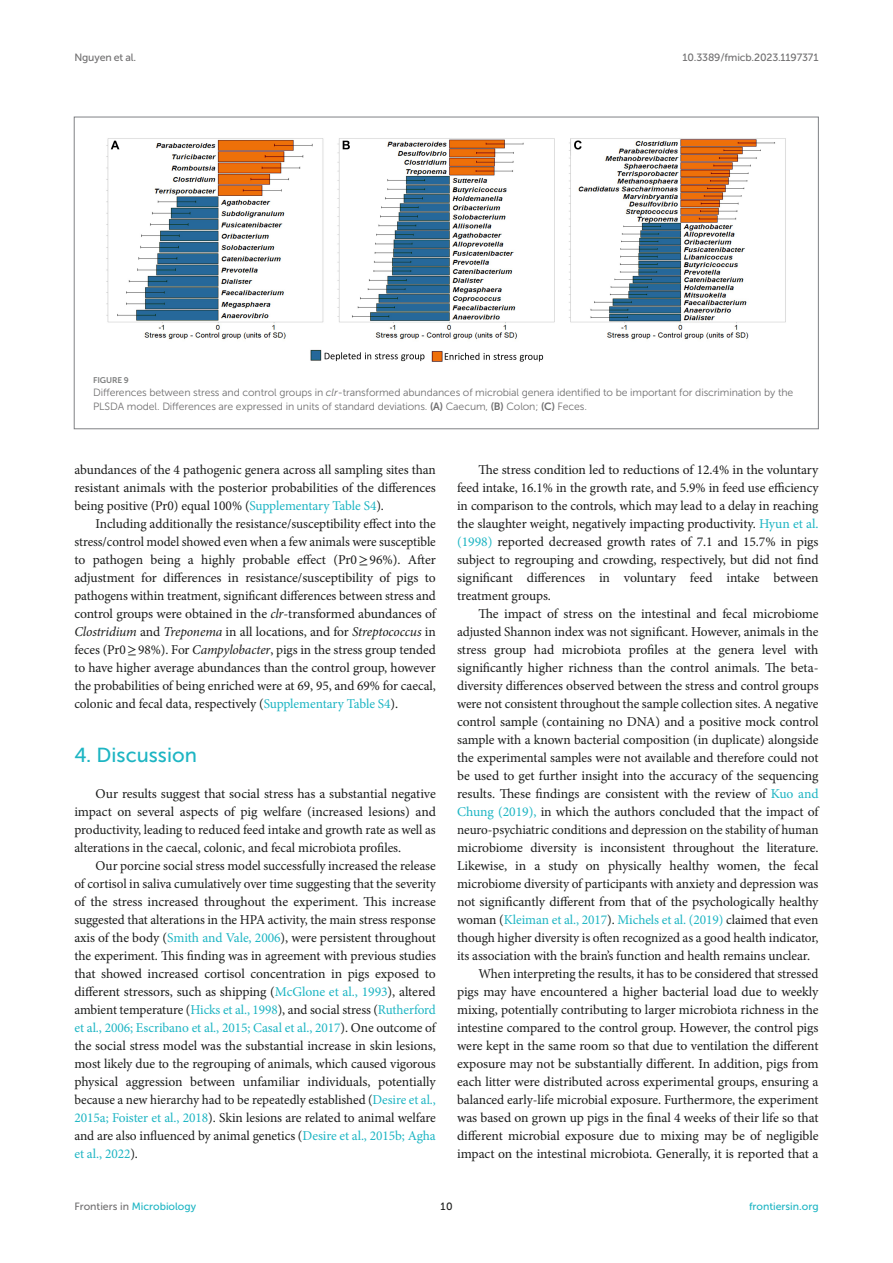
<style>
.page{position:relative;width:893px;height:1263px;background:#fff}
.page>*{position:absolute;margin:0;border:0;box-sizing:border-box;transform-origin:0 0}
.HEAD_1{font:20.25px "Museo Sans 500";color:#1db5c3}
.TEXT{font:13.5px/18px "Minion Pro";letter-spacing:-.005em;color:#1b1c1b;text-align:justify}
.TEXT_FLUSH{font:13.5px/18px "Minion Pro";letter-spacing:-.005em;color:#1b1c1b;text-align:justify}
.FIG_LEG{font:10.5px/13.5px "Museo Sans 300";letter-spacing:-.01em;color:#706f70}
.t1{font:10.5px "Museo Sans 500";color:#1db5c3}
.t2{font:10.5px "Museo Sans 500";letter-spacing:-.015em;color:#706f70}
.t3{font:10.5px "Museo Sans 500";color:#1b1c1b}
.FIG_HD{font:8.25px "Museo Sans 700";letter-spacing:-.01em;color:#7e7f7f}
.s1{font-style:italic}
.s2{font-family:"Museo Sans 700"}
.s3{color:#1db5c3}
.s4{font-family:"STIX General"}
.s5{color:#706f70}
</style>
<div class="page">
<img style="left:106px;top:138px;width:680px;height:224px">
<p class="t2" style="left:74px;top:51px;width:63px">Nguyen et al.</p>
<p class="t2" style="left:683px;top:51px;width:137px">10.3389/fmicb.2023.1197371</p>
<p class="FIG_HD" style="left:93px;top:375px;width:37px">FIGURE 9</p>
<p class="FIG_LEG" style="left:93px;top:386px;width:702px">Differences between stress and control groups in <span class="s1">clr</span>-transformed abundances of microbial genera identified to be important for discrimination by the<br>PLSDA model. Differences are expressed in units of standard deviations. <span class="s2">(A)</span> Caecum, <span class="s2">(B)</span> Colon; <span class="s2">(C)</span> Feces.</p>
<p class="TEXT_FLUSH" style="left:74px;top:461px;width:363px">abundances of the 4 pathogenic genera across all sampling sites than resistant animals with the posterior probabilities of the differences being positive (Pr0) equal 100% (<span class="s3">Supplementary Table S4</span>).</p>
<p class="TEXT" style="left:74px;top:515px;width:363px;text-indent:21px">Including additionally the resistance/susceptibility effect into the stress/control model showed even when a few animals were susceptible to pathogen being a highly probable effect (Pr0<span class="s4">≥</span>96%). After adjustment for differences in resistance/susceptibility of pigs to pathogens within treatment, significant differences between stress and control groups were obtained in the <span class="s1">clr</span>-transformed abundances of <span class="s1">Clostridium</span> and <span class="s1">Treponema</span> in all locations, and for <span class="s1">Streptococcus</span> in feces (Pr0<span class="s4">≥</span>98%). For <span class="s1">Campylobacter</span>, pigs in the stress group tended to have higher average abundances than the control group, however the probabilities of being enriched were at 69, 95, and 69% for caecal, colonic and fecal data, respectively (<span class="s3">Supplementary Table S4</span>).</p>
<p class="HEAD_1" style="left:74px;top:744px;width:124px">4. Discussion</p>
<p class="TEXT_FLUSH" style="left:74px;top:785px;width:363px;text-indent:21px">Our results suggest that social stress has a substantial negative impact on several aspects of pig welfare (increased lesions) and productivity, leading to reduced feed intake and growth rate as well as alterations in the caecal, colonic, and fecal microbiota profiles.</p>
<p class="TEXT" style="left:74px;top:857px;width:363px;text-indent:21px">Our porcine social stress model successfully increased the release of cortisol in saliva cumulatively over time suggesting that the severity of the stress increased throughout the experiment. This increase suggested that alterations in the HPA activity, the main stress response axis of the body (<span class="s3">Smith and Vale, 2006</span>), were persistent throughout the experiment. This finding was in agreement with previous studies that showed increased cortisol concentration in pigs exposed to different stressors, such as shipping (<span class="s3">McGlone et al., 1993</span>), altered ambient temperature (<span class="s3">Hicks et al., 1998</span>), and social stress (<span class="s3">Rutherford et al., 2006; Escribano et al., 2015; Casal et al., 2017</span>). One outcome of the social stress model was the substantial increase in skin lesions, most likely due to the regrouping of animals, which caused vigorous physical aggression between unfamiliar individuals, potentially because a new hierarchy had to be repeatedly established (<span class="s3">Desire et al., 2015a; Foister et al., 2018</span>). Skin lesions are related to animal welfare and are also influenced by animal genetics (<span class="s3">Desire et al., 2015b; Agha et al., 2022</span>).</p>
<p class="TEXT" style="left:457px;top:461px;width:363px;text-indent:21px">The stress condition led to reductions of 12.4% in the voluntary feed intake, 16.1% in the growth rate, and 5.9% in feed use efficiency in comparison to the controls, which may lead to a delay in reaching the slaughter weight, negatively impacting productivity. <span class="s3">Hyun et al. (1998)</span> reported decreased growth rates of 7.1 and 15.7% in pigs subject to regrouping and crowding, respectively, but did not find significant differences in voluntary feed intake between treatment groups.</p>
<p class="TEXT" style="left:457px;top:605px;width:363px;text-indent:21px">The impact of stress on the intestinal and fecal microbiome adjusted Shannon index was not significant. However, animals in the stress group had microbiota profiles at the genera level with significantly higher richness than the control animals. The beta&shy;diversity differences observed between the stress and control groups were not consistent throughout the sample collection sites. A negative control sample (containing no DNA) and a positive mock control sample with a known bacterial composition (in duplicate) alongside the experimental samples were not available and therefore could not be used to get further insight into the accuracy of the sequencing results. These findings are consistent with the review of <span class="s3">Kuo and Chung (2019),</span> in which the authors concluded that the impact of neuro-psychiatric conditions and depression on the stability of human microbiome diversity is inconsistent throughout the literature.<br>Likewise, in a study on physically healthy women, the fecal microbiome diversity of participants with anxiety and depression was not significantly different from that of the psychologically healthy woman (<span class="s3">Kleiman et al., 2017</span>). <span class="s3">Michels et al. (2019)</span> claimed that even though higher diversity is often recognized as a good health indicator, its association with the brain’s function and health remains unclear.</p>
<p class="TEXT" style="left:457px;top:965px;width:363px;text-indent:21px">When interpreting the results, it has to be considered that stressed pigs may have encountered a higher bacterial load due to weekly mixing, potentially contributing to larger microbiota richness in the intestine compared to the control group. However, the control pigs were kept in the same room so that due to ventilation the different exposure may not be substantially different. In addition, pigs from each litter were distributed across experimental groups, ensuring a balanced early-life microbial exposure. Furthermore, the experiment was based on grown up pigs in the final 4 weeks of their life so that different microbial exposure due to mixing may be of negligible impact on the intestinal microbiota. Generally, it is reported that a</p>
<p class="t1" style="left:74px;top:1200px;width:123px"><span class="s5">Frontiers in</span> Microbiology</p>
<p class="t3" style="left:440px;top:1200px;width:14px">10</p>
<p class="t1" style="left:749px;top:1200px;width:71px">frontiersin.org</p>
</div>
